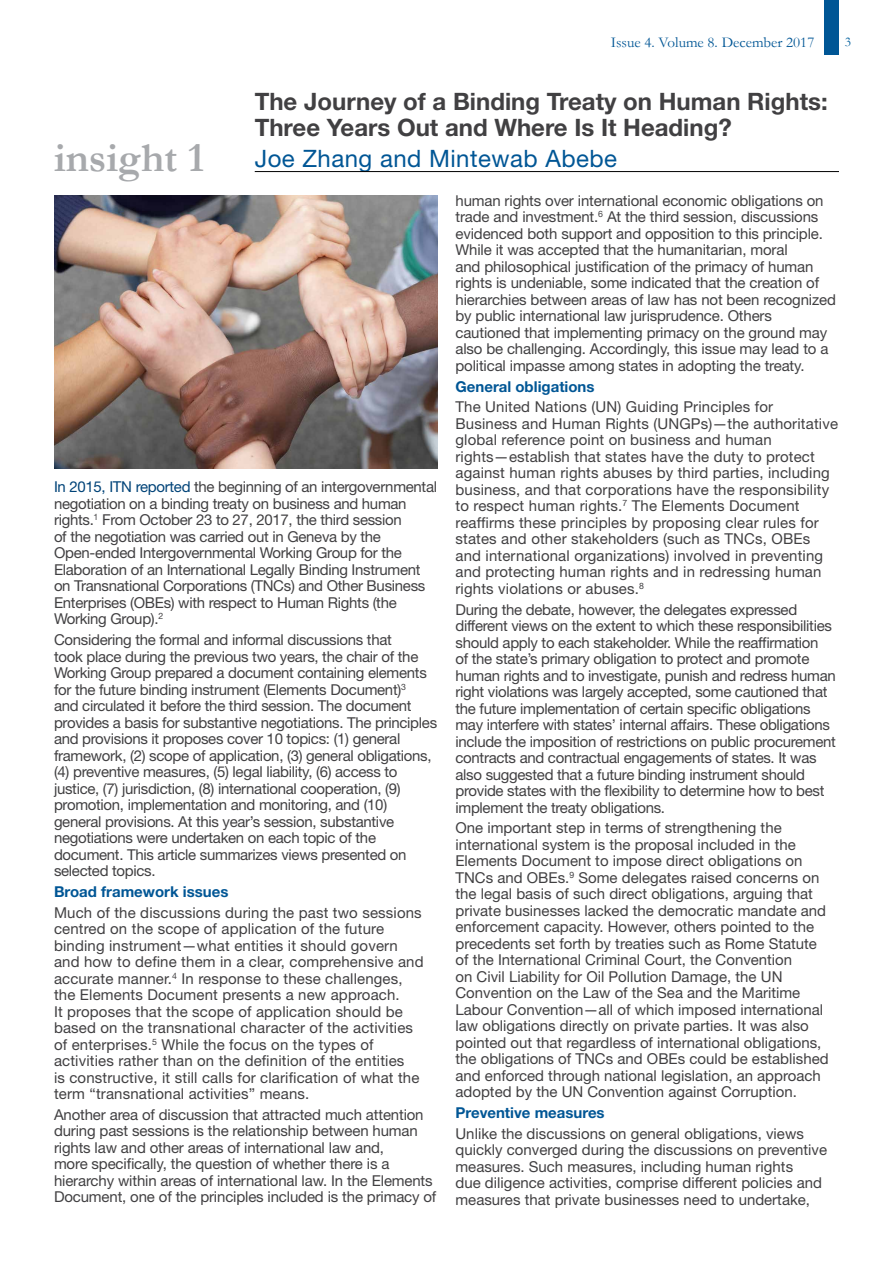
<style>
.page{position:relative;width:893px;height:1263px;background:#fff}
.page>*{position:absolute;margin:0;border:0;box-sizing:border-box;transform-origin:0 0}
.t1{font:700 42px "Garamond";color:#a7a9ac}
.t2{font:700 24px/25.5px "Helvetica Neue LT Std";color:#414042}
.t3{font:24px "Helvetica Neue LT Std";letter-spacing:.02em;color:#005695}
.t4{font:15px/16.5px "Helvetica Neue LT Std";letter-spacing:-.01em;color:#414042}
.t5{font:15px/16.5px "Helvetica Neue LT Std";letter-spacing:.01em;color:#414042}
.t6{font:700 15px "Helvetica Neue LT Std";color:#005695}
.t7{font:15px "Garamond";color:#005695}
.t8{font:13.5px "Garamond";color:#00609d}
.s1{color:#004378}
</style>
<div class="page">
<hr style="left:255px;top:171px;width:584px;height:1px;background:#000">
<div style="left:824px;top:0;width:14px;height:54px;background:#005695"></div>
<img style="left:54px;top:195px;width:383px;height:273px">
<h1 class="t1" style="left:54px;top:129px;width:152px">insight 1</h1>
<p class="t7" style="left:611px;top:33px;width:205px">Issue 4. Volume 8. December 2017</p>
<p class="t8" style="left:845px;top:33px;width:8px">3</p>
<h2 class="t2" style="left:255px;top:88px;width:574px">The Journey of a Binding Treaty on Human Rights:<br>Three Years Out and Where Is It Heading?</h2>
<h2 class="t3" style="left:255px;top:144px;width:364px">Joe Zhang and Mintewab Abebe</h2>
<p class="t4" style="left:54px;top:478px;width:385px"><span class="s1">In 2015, ITN reported</span> the beginning of an intergovernmental negotiation on a binding treaty on business and human rights.<sup>1</sup> From October 23 to 27, 2017, the third session<br>of the negotiation was carried out in Geneva by the Open-ended Intergovernmental Working Group for the Elaboration of an International Legally Binding Instrument on Transnational Corporations (TNCs) and Other Business Enterprises (OBEs) with respect to Human Rights (the Working Group).<sup>2</sup></p>
<p class="t4" style="left:54px;top:631px;width:385px">Considering the formal and informal discussions that<br>took place during the previous two years, the chair of the Working Group prepared a document containing elements for the future binding instrument (Elements Document)<sup>3<br></sup>and circulated it before the third session. The document provides a basis for substantive negotiations. The principles and provisions it proposes cover 10 topics: (1) general framework, (2) scope of application, (3) general obligations, (4) preventive measures, (5) legal liability, (6) access to justice, (7) jurisdiction, (8) international cooperation, (9) promotion, implementation and monitoring, and (10) general provisions. At this year’s session, substantive negotiations were undertaken on each topic of the document. This article summarizes views presented on selected topics.</p>
<p class="t6" style="left:54px;top:882px;width:176px">Broad framework issues</p>
<p class="t5" style="left:54px;top:904px;width:371px">Much of the discussions during the past two sessions centred on the scope of application of the future binding instrument—what entities it should govern and how to define them in a clear, comprehensive and accurate manner.<sup>4</sup> In response to these challenges, the Elements Document presents a new approach.<br>It proposes that the scope of application should be based on the transnational character of the activities of enterprises.<sup>5</sup> While the focus on the types of activities rather than on the definition of the entities<br>is constructive, it still calls for clarification of what the term “transnational activities” means.</p>
<p class="t4" style="left:54px;top:1106px;width:384px">Another area of discussion that attracted much attention during past sessions is the relationship between human rights law and other areas of international law and,<br>more specifically, the question of whether there is a hierarchy within areas of international law. In the Elements Document, one of the principles included is the primacy of</p>
<p class="t4" style="left:455px;top:192px;width:382px">human rights over international economic obligations on trade and investment.<sup>6</sup> At the third session, discussions evidenced both support and opposition to this principle.<br>While it was accepted that the humanitarian, moral<br>and philosophical justification of the primacy of human rights is undeniable, some indicated that the creation of hierarchies between areas of law has not been recognized by public international law jurisprudence. Others cautioned that implementing primacy on the ground may also be challenging. Accordingly, this issue may lead to a political impasse among states in adopting the treaty.</p>
<p class="t6" style="left:455px;top:377px;width:141px">General obligations</p>
<p class="t5" style="left:455px;top:398px;width:384px">The United Nations (UN) Guiding Principles for Business and Human Rights (UNGPs)—the authoritative global reference point on business and human rights—establish that states have the duty to protect against human rights abuses by third parties, including business, and that corporations have the responsibility to respect human rights.<sup>7</sup> The Elements Document reaffirms these principles by proposing clear rules for states and other stakeholders (such as TNCs, OBEs and international organizations) involved in preventing and protecting human rights and in redressing human rights violations or abuses.<sup>8</sup></p>
<p class="t4" style="left:455px;top:601px;width:382px">During the debate, however, the delegates expressed different views on the extent to which these responsibilities should apply to each stakeholder. While the reaffirmation<br>of the state’s primary obligation to protect and promote human rights and to investigate, punish and redress human right violations was largely accepted, some cautioned that the future implementation of certain specific obligations may interfere with states’ internal affairs. These obligations include the imposition of restrictions on public procurement contracts and contractual engagements of states. It was also suggested that a future binding instrument should provide states with the flexibility to determine how to best implement the treaty obligations.</p>
<p class="t4" style="left:455px;top:819px;width:375px">One important step in terms of strengthening the international system is the proposal included in the Elements Document to impose direct obligations on TNCs and OBEs.<sup>9</sup> Some delegates raised concerns on the legal basis of such direct obligations, arguing that private businesses lacked the democratic mandate and enforcement capacity. However, others pointed to the precedents set forth by treaties such as Rome Statute of the International Criminal Court, the Convention<br>on Civil Liability for Oil Pollution Damage, the UN Convention on the Law of the Sea and the Maritime Labour Convention—all of which imposed international law obligations directly on private parties. It was also pointed out that regardless of international obligations, the obligations of TNCs and OBEs could be established and enforced through national legislation, an approach adopted by the UN Convention against Corruption.</p>
<p class="t6" style="left:455px;top:1103px;width:151px">Preventive measures</p>
<p class="t4" style="left:455px;top:1125px;width:373px">Unlike the discussions on general obligations, views quickly converged during the discussions on preventive measures. Such measures, including human rights<br>due diligence activities, comprise different policies and measures that private businesses need to undertake,</p>
</div>
